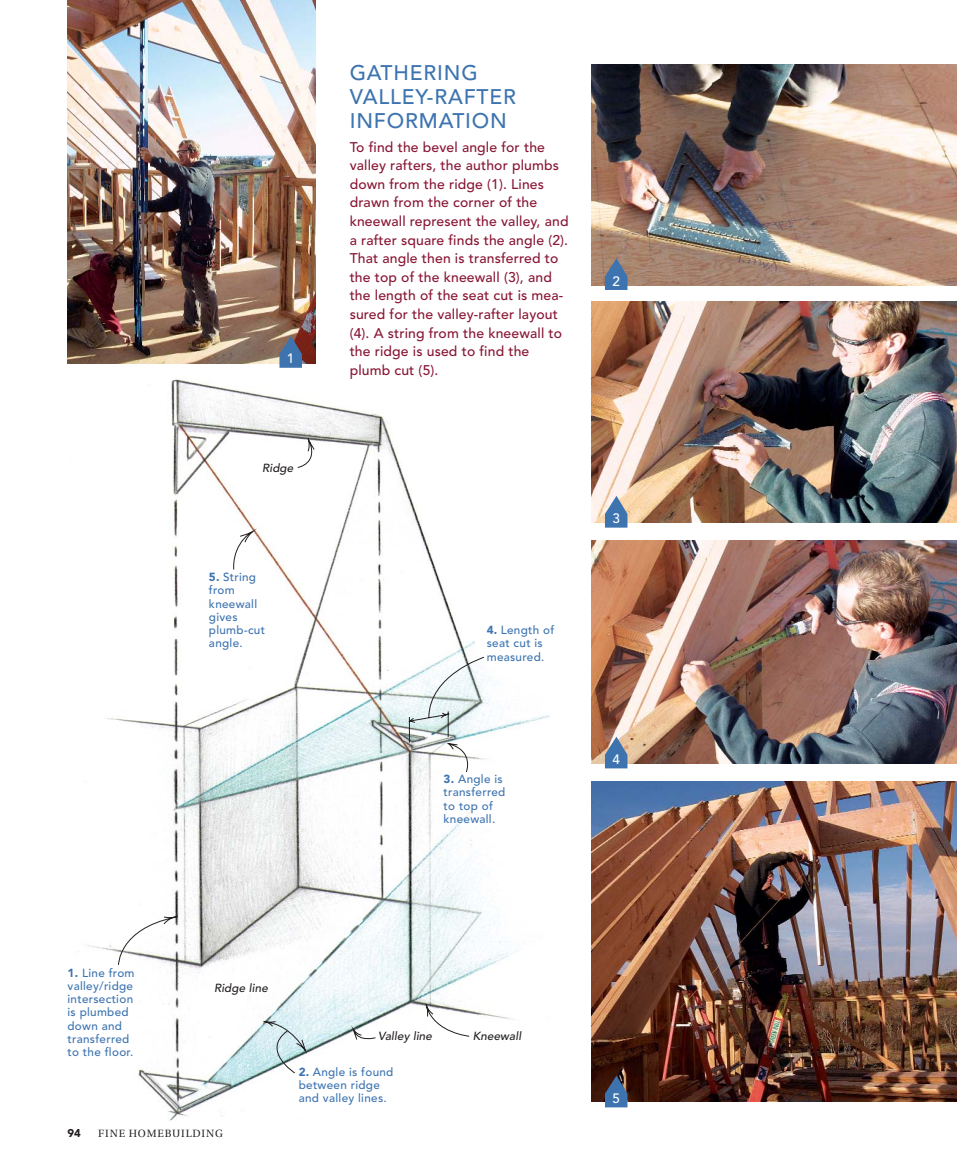
<style>
.page{position:relative;width:959px;height:1175px;background:#fff}
.page>*{position:absolute;margin:0;border:0;box-sizing:border-box;transform-origin:0 0}
.t1{font:500 21px/24px "Avenir";letter-spacing:.04em;color:#3d74b0}
.t2{font:500 13.95px/18.6px "Avenir";letter-spacing:.01em;color:#881635}
.t3{font:500 13.5px "Avenir";color:#fff}
.t4{font:500 11.7px/13.2px "Avenir";letter-spacing:.025em;color:#3d74b0}
.t5{font:italic 500 11.7px "Avenir";letter-spacing:.01em;color:#231f20}
.t6{font:900 11.25px "Avenir";color:#231f20}
.t7{font:10.5px "Utopia";letter-spacing:.08em;color:#231f20}
.s1{font-weight:900}
</style>
<div class="page">
<img style="left:67px;top:339px;width:482px;height:781px">
<img style="left:591px;top:64px;width:365px;height:221px">
<img style="left:591px;top:781px;width:365px;height:320px">
<img style="left:591px;top:302px;width:365px;height:220px">
<img style="left:591px;top:540px;width:365px;height:223px">
<img style="left:68px;top:0;width:248px;height:363px">
<svg style="left:279px;top:336px;width:23px;height:32px"></svg>
<svg style="left:605px;top:258px;width:22px;height:32px"></svg>
<svg style="left:605px;top:1075px;width:22px;height:32px"></svg>
<svg style="left:605px;top:496px;width:22px;height:31px"></svg>
<svg style="left:605px;top:736px;width:22px;height:32px"></svg>
<svg style="left:118px;top:435px;width:366px;height:638px"></svg>
<p class="t3" style="left:287px;top:353px;width:9px">1</p>
<p class="t5" style="left:262px;top:463px;width:33px">Ridge</p>
<p class="t4" style="left:209px;top:571px;width:58px"><span class="s1">5.</span> String from kneewall gives plumb-cut angle.</p>
<h1 class="t1" style="left:349px;top:63px;width:168px">GATHERING<br>VALLEY-RAFTER<br>INFORMATION</h1>
<p class="t2" style="left:349px;top:139px;width:220px">To find the bevel angle for the valley rafters, the author plumbs down from the ridge (1). Lines drawn from the corner of the kneewall represent the valley, and a rafter square finds the angle (2).<br>That angle then is transferred to the top of the kneewall (3), and the length of the seat cut is mea&shy;sured for the valley-rafter layout (4). A string from the kneewall to the ridge is used to find the plumb cut (5).</p>
<p class="t3" style="left:612px;top:275px;width:9px">2</p>
<p class="t4" style="left:486px;top:625px;width:69px"><span class="s1">4.</span> Length of seat cut is measured.</p>
<p class="t4" style="left:443px;top:773px;width:63px"><span class="s1">3.</span> Angle is transferred to top of kneewall.</p>
<p class="t3" style="left:612px;top:513px;width:9px">3</p>
<p class="t3" style="left:612px;top:753px;width:9px">4</p>
<p class="t4" style="left:68px;top:967px;width:68px"><span class="s1">1.</span> Line from valley/ridge intersection is plumbed down and transferred to the floor.</p>
<p class="t5" style="left:214px;top:983px;width:55px">Ridge line</p>
<p class="t6" style="left:68px;top:1128px;width:15px">94</p>
<p class="t7" style="left:98px;top:1129px;width:126px">FINE HOMEBUILDING</p>
<p class="t5" style="left:378px;top:1030px;width:55px">Valley line</p>
<p class="t4" style="left:299px;top:1066px;width:96px"><span class="s1">2.</span> Angle is found between ridge and valley lines.</p>
<p class="t5" style="left:473px;top:1030px;width:50px">Kneewall</p>
<p class="t3" style="left:612px;top:1092px;width:9px">5</p>
</div>
